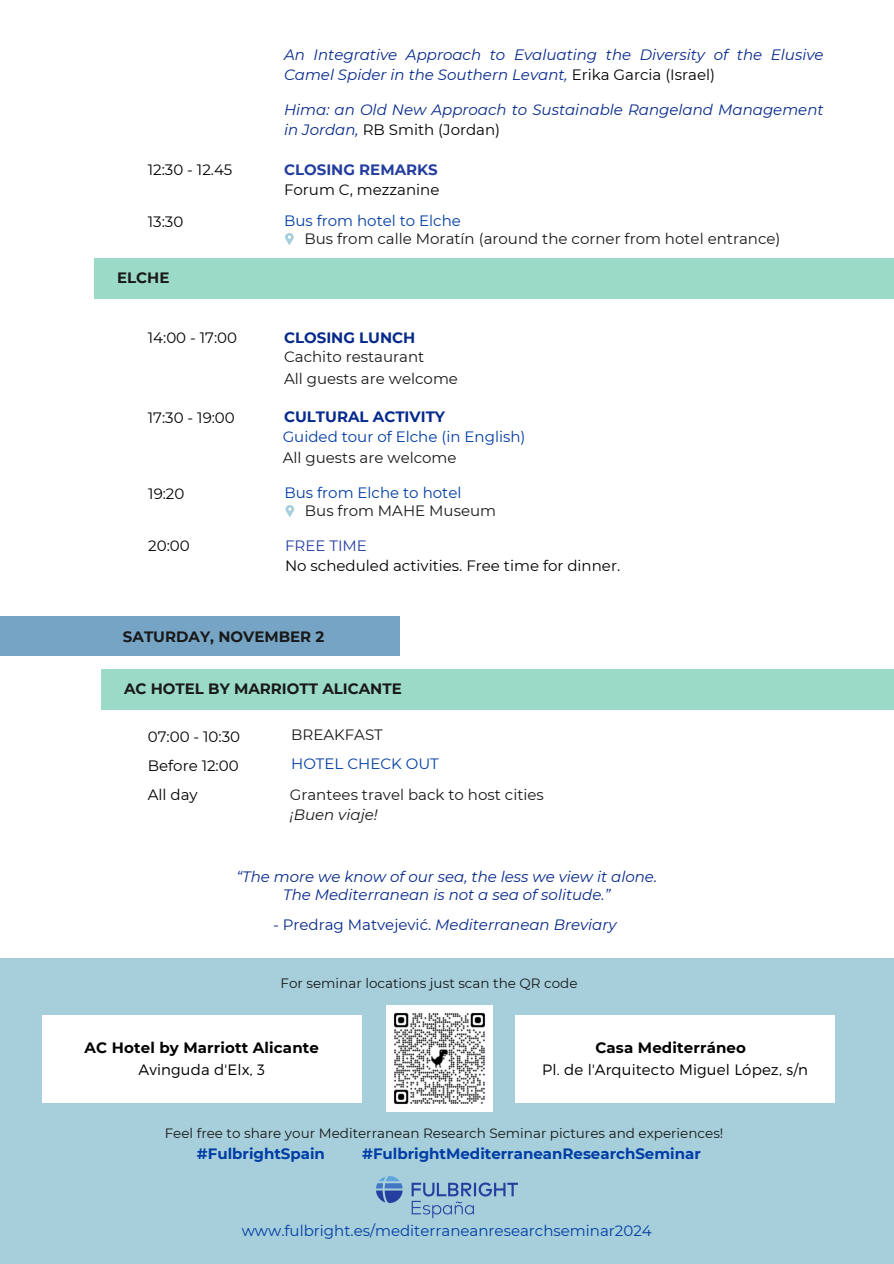
<style>
.page{position:relative;width:894px;height:1264px;background:#fff}
.page>*{position:absolute;margin:0;border:0;box-sizing:border-box;transform-origin:0 0}
.t1{font:italic 15px/20.2px "Montserrat";color:#06298c}
.t2{font:15px/21.3px "Montserrat";color:#191919}
.t3{font:15px/21.3px "Montserrat";color:#003da5}
.t4{font:15px "Montserrat";color:#000}
.t5{font:700 15px "Montserrat";color:#003da5}
.t6{font:700 15px "Montserrat";color:#191919}
.t7{font:300 15px/21.3px "Montserrat";letter-spacing:.01em;color:#000;text-align:center}
.t8{font:700 15px/21.3px "Montserrat";letter-spacing:.01em;color:#000;text-align:center}
.t9{font:700 15px "Montserrat";color:#06298c}
.t10{font:700 15px "Montserrat";color:#243ea0}
.t11{font:15px "Montserrat";color:#243ea0}
.t12{font:13.5px "Montserrat";color:#191919}
.s1{font-style:normal;color:#000}
.s2{color:#191919}
.s3{font-style:italic}
.s4{font-style:normal}
.s5{font-weight:300}
.s6{font-weight:700}
</style>
<div class="page">
<div style="left:0;top:957px;width:893px;height:306px;background:#a6cedb"></div>
<div style="left:94px;top:258px;width:799px;height:41px;background:#9adac6"></div>
<div style="left:101px;top:669px;width:792px;height:40px;background:#9adac6"></div>
<svg style="left:285px;top:233px;width:8px;height:12px"></svg>
<svg style="left:285px;top:505px;width:9px;height:12px"></svg>
<div style="left:0;top:616px;width:400px;height:39px;background:#75a4c5"></div>
<div style="left:42px;top:1015px;width:319px;height:87px;background:#fff"></div>
<div style="left:515px;top:1015px;width:319px;height:87px;background:#fff"></div>
<img style="left:386px;top:1005px;width:106px;height:106px">
<img style="left:376px;top:1176px;width:141px;height:42px">
<h4 class="t4" style="left:148px;top:160px;width:86px">12:30 - 12.45</h4>
<p class="t1" style="left:284px;top:44px;width:541px">An Integrative Approach to Evaluating the Diversity of the Elusive<br>Camel Spider in the Southern Levant, <span class="s1">Erika Garcia (Israel)</span></p>
<p class="t1" style="left:284px;top:99px;width:541px">Hima: an Old New Approach to Sustainable Rangeland Management in Jordan, <span class="s1">RB Smith (Jordan)</span></p>
<p class="t10" style="left:284px;top:161px;width:155px">CLOSING REMARKS</p>
<h4 class="t4" style="left:284px;top:180px;width:157px">Forum C, mezzanine</h4>
<h2 class="t4" style="left:148px;top:213px;width:37px">13:30</h2>
<h4 class="t3" style="left:284px;top:210px;width:178px">Bus from hotel to Elche</h4>
<p class="t2" style="left:304px;top:228px;width:477px">Bus from calle Moratín (around the corner from hotel entrance)</p>
<h4 class="t6" style="left:117px;top:269px;width:54px">ELCHE</h4>
<h1 class="t4" style="left:148px;top:329px;width:91px">14:00 - 17:00</h1>
<h4 class="t9" style="left:284px;top:328px;width:133px">CLOSING LUNCH</h4>
<h4 class="t2" style="left:284px;top:346px;width:175px">Cachito restaurant<br>All guests are welcome</h4>
<p class="t4" style="left:148px;top:408px;width:88px">17:30 - 19:00</p>
<h4 class="t9" style="left:284px;top:407px;width:162px">CULTURAL ACTIVITY</h4>
<h4 class="t3" style="left:282px;top:426px;width:244px">Guided tour of Elche (in English)<br><span class="s2">All guests are welcome</span></h4>
<h1 class="t4" style="left:148px;top:485px;width:38px">19:20</h1>
<h4 class="t3" style="left:284px;top:482px;width:178px">Bus from Elche to hotel</h4>
<p class="t2" style="left:305px;top:499px;width:193px">Bus from MAHE Museum</p>
<h4 class="t4" style="left:148px;top:536px;width:43px">20:00</h4>
<p class="t11" style="left:285px;top:536px;width:83px">FREE TIME</p>
<h4 class="t4" style="left:285px;top:556px;width:336px">No scheduled activities. Free time for dinner.</h4>
<p class="t6" style="left:123px;top:627px;width:203px">SATURDAY, NOVEMBER 2</p>
<p class="t6" style="left:124px;top:679px;width:279px">AC HOTEL BY MARRIOTT ALICANTE</p>
<h1 class="t4" style="left:148px;top:727px;width:94px">07:00 - 10:30</h1>
<p class="t2" style="left:291px;top:724px;width:93px">BREAKFAST</p>
<h4 class="t4" style="left:148px;top:756px;width:92px">Before 12:00</h4>
<h4 class="t3" style="left:291px;top:753px;width:149px">HOTEL CHECK OUT</h4>
<h4 class="t2" style="left:290px;top:784px;width:255px;line-height:20.2px">Grantees travel back to host cities <span class="s3">¡Buen viaje!</span></h4>
<p class="t4" style="left:148px;top:785px;width:51px">All day</p>
<h4 class="t1" style="left:236px;top:867px;width:422px;line-height:18px;text-align:center">“The more we know of our sea, the less we view it alone.<br>The Mediterranean is not a sea of solitude.”</h4>
<p class="t1" style="left:273px;top:914px;width:345px">- <span class="s4">Predrag Matvejević.</span> Mediterranean Breviary</p>
<h4 class="t12" style="left:280px;top:974px;width:298px">For seminar locations just scan the QR code</h4>
<h4 class="t8" style="left:85px;top:1037px;width:236px">AC Hotel by Marriott Alicante<br><span class="s5">Avinguda d'Elx, 3</span></h4>
<p class="t7" style="left:542px;top:1036px;width:267px"><span class="s6">Casa Mediterráneo<br></span>Pl. de l'Arquitecto Miguel López, s/n</p>
<p class="t12" style="left:165px;top:1124px;width:560px">Feel free to share your Mediterranean Research Seminar pictures and experiences!</p>
<h4 class="t5" style="left:197px;top:1144px;width:129px">#FulbrightSpain</h4>
<p class="t5" style="left:362px;top:1144px;width:340px">#FulbrightMediterraneanResearchSeminar</p>
<h4 class="t3" style="left:242px;top:1219px;width:411px">www.fulbright.es/mediterraneanresearchseminar2024</h4>
</div>
